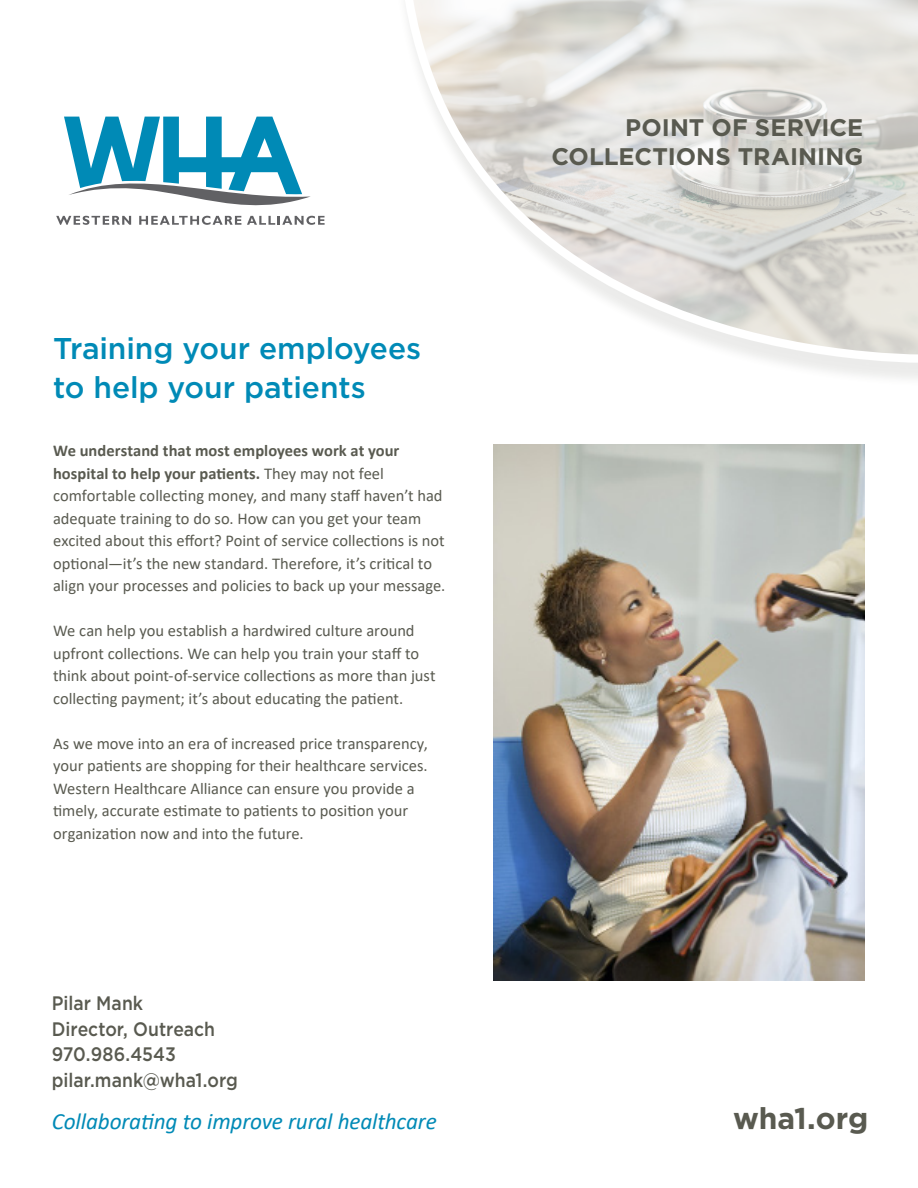
<style>
.page{position:relative;width:918px;height:1188px;background:#fff}
.page>*{position:absolute;margin:0;border:0;box-sizing:border-box;transform-origin:0 0}
.Main_Text{font:500 30px/39px "Gotham";letter-spacing:-.005em;color:#008ab6}
.Main_Text-2{font:700 30px "Gotham";color:#595a50}
.t1{font:700 24px/28.5px "Gotham";color:#595a50;text-align:right}
.t2{font:italic 23.25px "Calibri";letter-spacing:-.01em;color:#008ab6}
.t3{font:500 19.5px "Gotham";color:#595a50;scale:.9 1}
.Main_Text-3{font:16.5px/22.5px "Calibri";color:#595a50}
.s1{font-weight:700}
</style>
<div class="page">
<svg style="left:408px;top:0;width:510px;height:378px"></svg>
<img style="left:494px;top:445px;width:371px;height:536px">
<svg style="left:56px;top:117px;width:269px;height:108px"></svg>
<p class="Main_Text" style="left:53px;top:328px;width:369px">Training your employees to help your patients</p>
<p class="Main_Text-3" style="left:53px;top:439px;width:394px"><span class="s1">We understand that most employees work at your hospital to help your patients.</span> They may not feel comfortable collecting money, and many staff haven’t had adequate training to do so. How can you get your team excited about this effort? Point of service collections is not optional—it’s the new standard. Therefore, it’s critical to align your processes and policies to back up your message.</p>
<p class="Main_Text-3" style="left:53px;top:619px;width:384px">We can help you establish a hardwired culture around upfront collections. We can help you train your staff to think about point-of-service collections as more than just collecting payment; it’s about educating the patient.</p>
<p class="Main_Text-3" style="left:53px;top:732px;width:376px">As we move into an era of increased price transparency, your patients are shopping for their healthcare services.<br>Western Healthcare Alliance can ensure you provide a timely, accurate estimate to patients to position your organization now and into the future.</p>
<p class="t1" style="left:551px;top:114px;width:313px">POINT OF SERVICE<br>COLLECTIONS TRAINING</p>
<p class="t3" style="left:52px;top:991px;width:103px">Pilar Mank</p>
<p class="t3" style="left:52px;top:1016px;width:183px">Director, Outreach</p>
<p class="t3" style="left:52px;top:1042px;width:139px">970.986.4543</p>
<p class="t3" style="left:52px;top:1067px;width:208px">pilar.mank@wha1.org</p>
<p class="t2" style="left:52px;top:1105px;width:386px">Collaborating to improve rural healthcare</p>
<p class="Main_Text-2" style="left:733px;top:1098px;width:137px">wha1.org</p>
</div>
